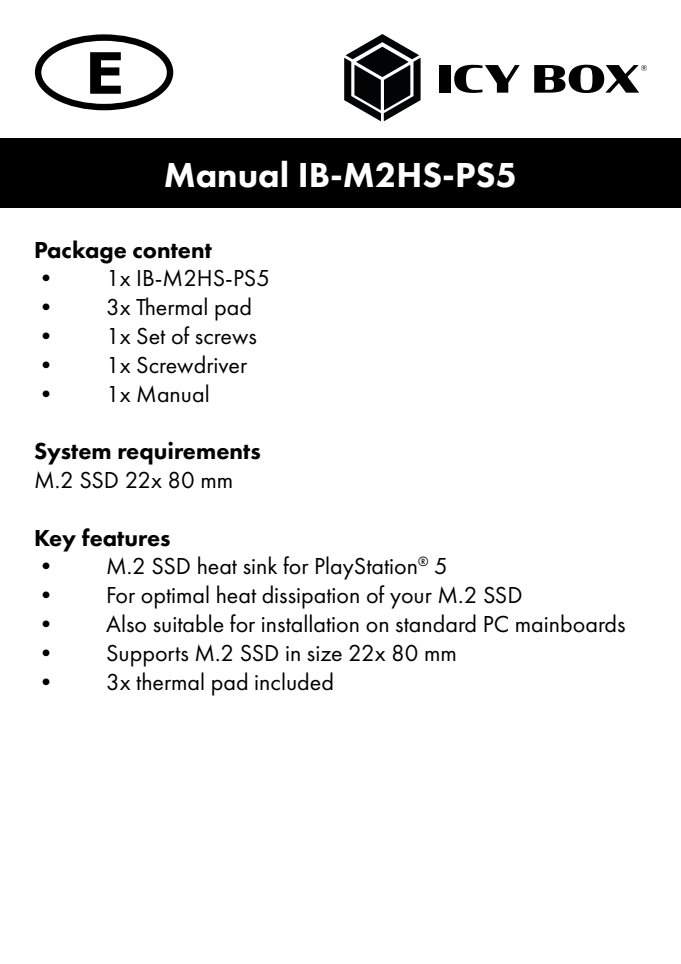
<style>
.page{position:relative;width:681px;height:964px;background:#fff}
.page>*{position:absolute;margin:0;border:0;box-sizing:border-box;transform-origin:0 0}
.t1{font:800 36px "Futura PT";color:#fff}
.t2{font:24px "Futura PT";color:#000}
.t3{font:800 24px "Futura PT";color:#000}
</style>
<div class="page">
<div style="left:439px;top:65px;width:11px;height:28px;background:#000"></div>
<svg style="left:454px;top:65px;width:65px;height:28px"></svg>
<svg style="left:534px;top:65px;width:112px;height:28px"></svg>
<svg style="left:344px;top:34px;width:76px;height:87px"></svg>
<div style="left:0;top:138px;width:680px;height:69px;background:#000"></div>
<svg style="left:37px;top:36px;width:134px;height:72px"></svg>
<div style="left:35px;top:34px;width:138px;height:76px;border:6px solid #000;border-radius:50%"></div>
<svg style="left:90px;top:52px;width:31px;height:42px"></svg>
<h1 class="t1" style="left:164px;top:152px;width:355px">Manual IB-M2HS-PS5</h1>
<p class="t3" style="left:34px;top:235px;width:179px">Package content</p>
<p class="t2" style="left:34px;top:264px;width:237px">• 1x IB-M2HS-PS5</p>
<p class="t2" style="left:34px;top:293px;width:219px">• 3x Thermal pad</p>
<p class="t2" style="left:34px;top:322px;width:224px">• 1x Set of screws</p>
<p class="t2" style="left:34px;top:351px;width:215px">• 1x Screwdriver</p>
<p class="t2" style="left:34px;top:379px;width:177px">• 1x Manual</p>
<p class="t3" style="left:34px;top:436px;width:228px">System requirements</p>
<p class="t2" style="left:34px;top:466px;width:201px">M.2 SSD 22x 80 mm</p>
<p class="t3" style="left:34px;top:523px;width:138px">Key features</p>
<p class="t2" style="left:34px;top:552px;width:415px">• M.2 SSD heat sink for PlayStation<sup>®</sup> 5</p>
<p class="t2" style="left:34px;top:581px;width:490px">• For optimal heat dissipation of your M.2 SSD</p>
<p class="t2" style="left:34px;top:610px;width:593px">• Also suitable for installation on standard PC mainboards</p>
<p class="t2" style="left:34px;top:639px;width:424px">• Supports M.2 SSD in size 22x 80 mm</p>
<p class="t2" style="left:34px;top:667px;width:301px">• 3x thermal pad included</p>
</div>
